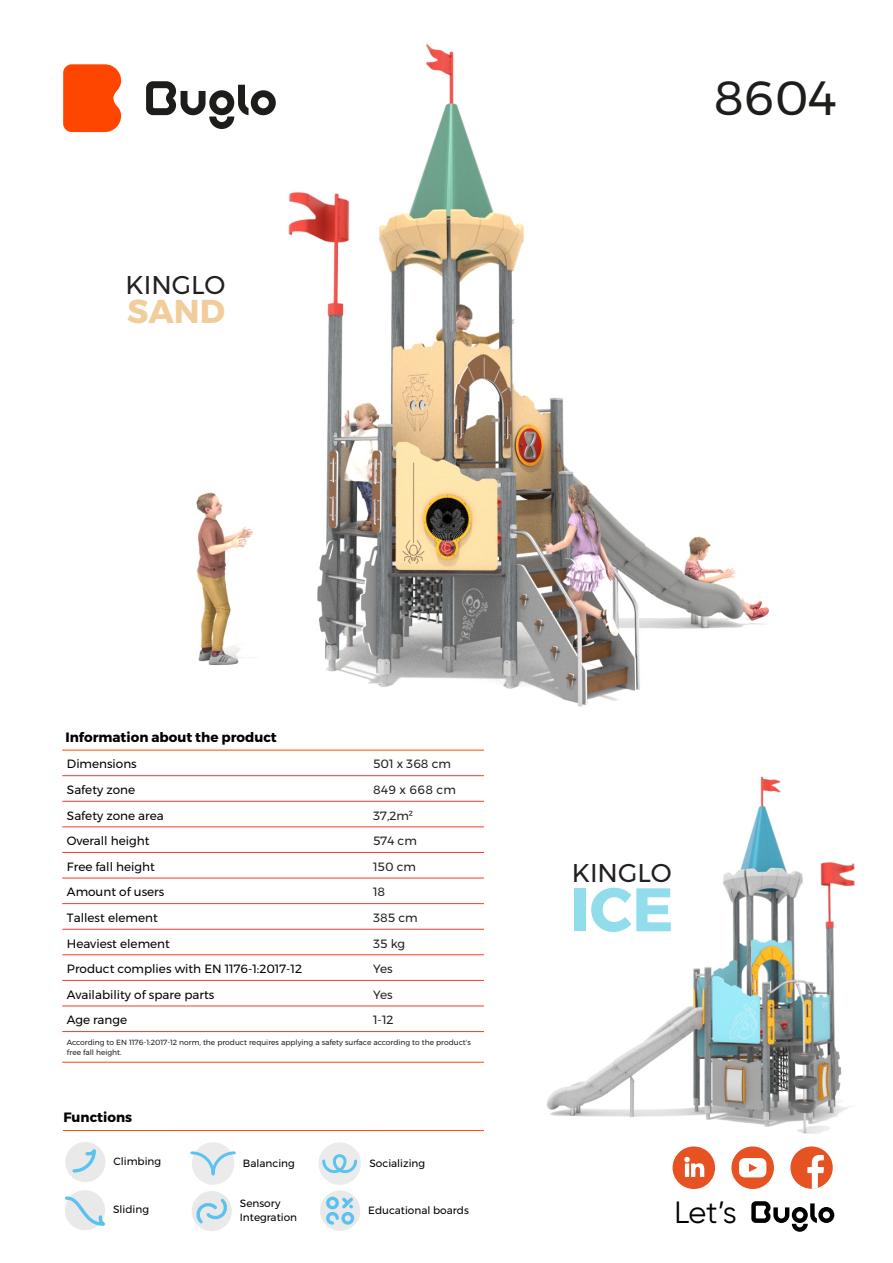
<style>
.page{position:relative;width:893px;height:1263px;background:#fff}
.page>*{position:absolute;margin:0;border:0;box-sizing:border-box;transform-origin:0 0}
.t1{font:700 61.2px "Montserrat";color:#92ddeb}
.t2{font:48px "Montserrat";color:#1d1d1b}
.t3{font:700 33px "Montserrat";color:#f2cd9c}
.t4{font:30.75px "Gilroy";color:#000}
.t5{font:25.65px "Montserrat";color:#231f20}
.t6{font:700 13.5px "Montserrat";color:#000}
.t7{font:12px "Montserrat";color:#000}
.t8{font:12px "Montserrat";color:#231f20}
.t9{font:10.5px/14.2px "Montserrat";color:#000}
.t10{font:7.5px/9.9px "Montserrat";color:#231f20}
</style>
<div class="page">
<img style="left:71px;top:43px;width:698px;height:664px">
<img style="left:452px;top:776px;width:403px;height:358px">
<svg style="left:146px;top:81px;width:130px;height:48px"></svg>
<svg style="left:63px;top:64px;width:58px;height:68px"></svg>
<div style="left:65px;top:1190px;width:40px;height:40px;background:#e9e9e9;border-radius:50%"></div>
<svg style="left:65px;top:1196px;width:40px;height:31px"></svg>
<div style="left:318px;top:1142px;width:43px;height:43px;background:#ebebeb;border-radius:50%"></div>
<svg style="left:322px;top:1153px;width:37px;height:21px"></svg>
<div style="left:192px;top:1142px;width:42px;height:43px;background:#ebebeb;border-radius:50%"></div>
<svg style="left:190px;top:1151px;width:46px;height:25px"></svg>
<div style="left:65px;top:1142px;width:40px;height:40px;background:#e9e9e9;border-radius:50%"></div>
<svg style="left:71px;top:1142px;width:26px;height:31px"></svg>
<hr style="left:63px;top:1130px;width:421px;height:1px;background:#ff4600">
<div style="left:373px;top:780px;width:110px;height:21px;background:#fff"></div>
<div style="left:373px;top:805px;width:110px;height:22px;background:#fff"></div>
<div style="left:373px;top:831px;width:110px;height:21px;background:#fff"></div>
<div style="left:373px;top:857px;width:110px;height:21px;background:#fff"></div>
<div style="left:373px;top:882px;width:110px;height:22px;background:#fff"></div>
<div style="left:373px;top:908px;width:110px;height:21px;background:#fff"></div>
<div style="left:373px;top:933px;width:110px;height:22px;background:#fff"></div>
<div style="left:373px;top:959px;width:110px;height:21px;background:#fff"></div>
<div style="left:373px;top:985px;width:110px;height:21px;background:#fff"></div>
<div style="left:373px;top:1010px;width:110px;height:21px;background:#fff"></div>
<div style="left:67px;top:1036px;width:416px;height:26px;background:#fff"></div>
<hr style="left:483px;top:750px;width:1px;height:312px;background:#fff">
<hr style="left:62px;top:1062px;width:422px;height:1px;background:#ff4600">
<hr style="left:62px;top:1031px;width:422px;height:1px;background:#ef3d23">
<hr style="left:62px;top:1005px;width:422px;height:1px;background:#ef3d23">
<hr style="left:62px;top:980px;width:422px;height:1px;background:#ef3d23">
<hr style="left:62px;top:954px;width:422px;height:1px;background:#ef3d23">
<hr style="left:62px;top:929px;width:422px;height:1px;background:#ef3d23">
<hr style="left:62px;top:903px;width:422px;height:1px;background:#ef3d23">
<hr style="left:62px;top:878px;width:422px;height:1px;background:#ef3d23">
<hr style="left:62px;top:852px;width:422px;height:1px;background:#ef3d23">
<hr style="left:62px;top:826px;width:422px;height:1px;background:#ef3d23">
<hr style="left:62px;top:801px;width:422px;height:1px;background:#ef3d23">
<hr style="left:62px;top:775px;width:422px;height:1px;background:#ef3d23">
<hr style="left:62px;top:750px;width:422px;height:1px;background:#ff4600">
<div style="left:192px;top:1191px;width:40px;height:40px;background:#e9e9e9;border-radius:50%"></div>
<svg style="left:197px;top:1196px;width:29px;height:28px"></svg>
<div style="left:320px;top:1190px;width:40px;height:41px;background:#e9e9e9;border-radius:50%"></div>
<svg style="left:325px;top:1194px;width:31px;height:32px"></svg>
<div style="left:673px;top:1146px;width:42px;height:43px;background:#e65222;border-radius:50%"></div>
<svg style="left:684px;top:1157px;width:20px;height:20px"></svg>
<div style="left:790px;top:1146px;width:43px;height:43px;background:#e65222;border-radius:50%"></div>
<svg style="left:807px;top:1155px;width:17px;height:34px"></svg>
<div style="left:731px;top:1146px;width:43px;height:43px;background:#e65222;border-radius:50%"></div>
<svg style="left:739px;top:1158px;width:27px;height:19px"></svg>
<svg style="left:751px;top:1201px;width:83px;height:31px"></svg>
<h3 class="t5" style="left:126px;top:269px;width:101px">KINGLO</h3>
<h3 class="t3" style="left:127px;top:291px;width:99px">SAND</h3>
<h2 class="t2" style="left:713px;top:68px;width:125px">8604</h2>
<p class="t6" style="left:65px;top:729px;width:213px">Information about the product</p>
<p class="t7" style="left:67px;top:757px;width:71px">Dimensions</p>
<p class="t8" style="left:373px;top:757px;width:79px">501 x 368 cm</p>
<p class="t7" style="left:67px;top:782px;width:70px">Safety zone</p>
<p class="t8" style="left:373px;top:782px;width:84px">849 x 668 cm</p>
<p class="t7" style="left:67px;top:808px;width:98px">Safety zone area</p>
<p class="t8" style="left:373px;top:808px;width:41px">37,2m²</p>
<p class="t7" style="left:67px;top:834px;width:84px">Overall height</p>
<p class="t8" style="left:373px;top:834px;width:45px">574 cm</p>
<p class="t7" style="left:67px;top:859px;width:90px">Free fall height</p>
<p class="t8" style="left:373px;top:859px;width:44px">150 cm</p>
<p class="t7" style="left:67px;top:885px;width:99px">Amount of users</p>
<p class="t8" style="left:373px;top:885px;width:14px">18</p>
<p class="t7" style="left:67px;top:910px;width:92px">Tallest element</p>
<p class="t8" style="left:373px;top:910px;width:46px">385 cm</p>
<p class="t7" style="left:67px;top:936px;width:104px">Heaviest element</p>
<p class="t8" style="left:373px;top:936px;width:33px">35 kg</p>
<p class="t7" style="left:67px;top:961px;width:236px">Product complies with EN 1176-1:2017-12</p>
<p class="t8" style="left:373px;top:961px;width:21px">Yes</p>
<p class="t7" style="left:67px;top:987px;width:149px">Availability of spare parts</p>
<p class="t8" style="left:373px;top:987px;width:21px">Yes</p>
<p class="t7" style="left:67px;top:1013px;width:62px">Age range</p>
<p class="t8" style="left:373px;top:1013px;width:22px">1-12</p>
<p class="t10" style="left:67px;top:1037px;width:405px">According to EN 1176-1:2017-12 norm, the product requires applying a safety surface according to the product's free fall height.</p>
<p class="t6" style="left:63px;top:1108px;width:70px">Functions</p>
<p class="t9" style="left:113px;top:1154px;width:49px">Climbing</p>
<p class="t9" style="left:243px;top:1156px;width:53px">Balancing</p>
<p class="t9" style="left:369px;top:1156px;width:57px">Socializing</p>
<h3 class="t5" style="left:572px;top:857px;width:101px">KINGLO</h3>
<h1 class="t1" style="left:570px;top:872px;width:105px">ICE</h1>
<p class="t9" style="left:113px;top:1202px;width:37px">Sliding</p>
<p class="t9" style="left:240px;top:1196px;width:59px">Sensory<br>Integration</p>
<p class="t9" style="left:368px;top:1203px;width:102px">Educational boards</p>
<h3 class="t4" style="left:674px;top:1198px;width:64px">Let’s</h3>
</div>
